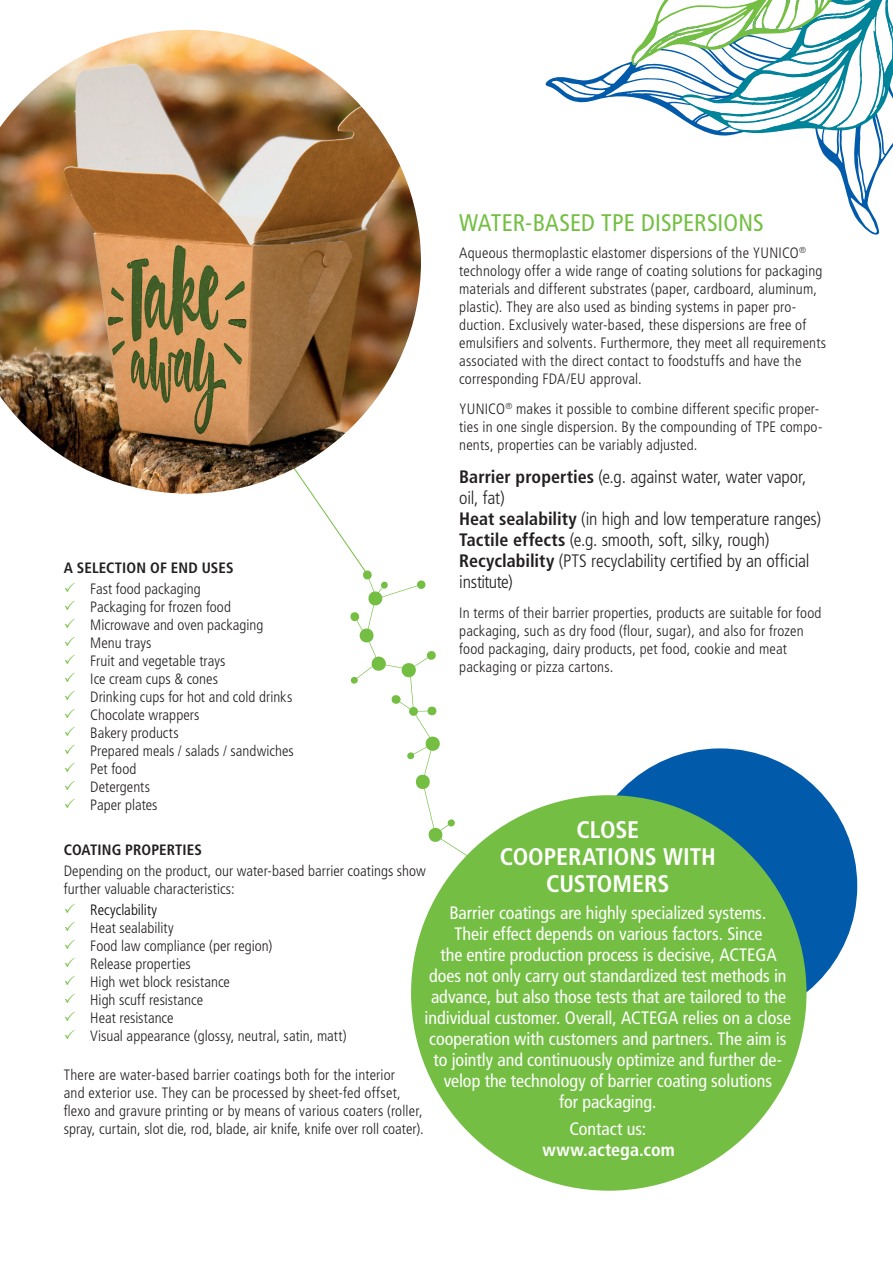
<style>
.page{position:relative;width:893px;height:1263px;background:#fff}
.page>*{position:absolute;margin:0;border:0;box-sizing:border-box;transform-origin:0 0}
.t1{font:700 condensed 24px/27px "Frutiger LT Pro";color:#fff;text-align:center}
.t2{font:condensed 24px "Frutiger LT Pro";letter-spacing:.005em;color:#74bf43}
.t3{font:condensed 18px/21px "Frutiger LT Pro";letter-spacing:-.005em;color:#fff;text-align:center}
.t4{font:300 condensed 18px/21px "Frutiger LT Pro";letter-spacing:-.01em;color:#231f20}
.t5{font:700 condensed 18px "Frutiger LT Pro";letter-spacing:.005em;color:#fff}
.t6{font:300 condensed 15px/18px "Frutiger LT Pro";letter-spacing:.01em;color:#231f20}
.t7{font:700 condensed 15px "Frutiger LT Pro";letter-spacing:.005em;color:#231f20}
.t8{font:300 condensed 15px "Frutiger LT Pro";color:#000}
.s1{font-weight:700}
</style>
<div class="page">
<svg style="left:407px;top:708px;width:451px;height:483px"></svg>
<svg style="left:311px;top:494px;width:115px;height:102px"></svg>
<svg style="left:350px;top:635px;width:11px;height:49px"></svg>
<div style="left:417px;top:580px;width:8px;height:9px;background:#74bf43;border-radius:50%"></div>
<svg style="left:438px;top:727px;width:142px;height:117px"></svg>
<img style="left:0;top:30px;width:421px;height:464px">
<div style="left:583px;top:748px;width:274px;height:275px;background:#015aaa;border-radius:50%"></div>
<div style="left:411px;top:795px;width:395px;height:396px;background:#74bf43;border-radius:50%"></div>
<svg style="left:545px;top:77px;width:335px;height:158px"></svg>
<svg style="left:597px;top:62px;width:34px;height:75px"></svg>
<svg style="left:631px;top:0;width:262px;height:189px"></svg>
<h1 class="t2" style="left:459px;top:209px;width:306px">WATER-BASED TPE DISPERSIONS</h1>
<p class="t6" style="left:459px;top:244px;width:368px">Aqueous thermoplastic elastomer dispersions of the YUNICO<sup>® </sup>technology offer a wide range of coating solutions for packaging materials and different substrates (paper, cardboard, aluminum, plastic). They are also used as binding systems in paper pro&shy;duction. Exclusively water-based, these dispersions are free of emulsifiers and solvents. Furthermore, they meet all requirements associated with the direct contact to foodstuffs and have the corresponding FDA/EU approval.</p>
<p class="t6" style="left:459px;top:400px;width:365px">YUNICO<sup>®</sup> makes it possible to combine different specific proper&shy;ties in one single dispersion. By the compounding of TPE compo&shy;nents, properties can be variably adjusted.</p>
<p class="t4" style="left:459px;top:466px;width:363px"><span class="s1">Barrier properties</span> (e.g. against water, water vapor, oil, fat)<br><span class="s1">Heat sealability</span> (in high and low temperature ranges)<br><span class="s1">Tactile effects</span> (e.g. smooth, soft, silky, rough)<br><span class="s1">Recyclability</span> (PTS recyclability certified by an official institute)</p>
<p class="t6" style="left:459px;top:604px;width:364px">In terms of their barrier properties, products are suitable for food packaging, such as dry food (flour, sugar), and also for frozen food packaging, dairy products, pet food, cookie and meat packaging or pizza cartons.</p>
<p class="t7" style="left:64px;top:559px;width:171px">A SELECTION OF END USES</p>
<p class="t6" style="left:90px;top:580px;width:205px">Fast food packaging<br>Packaging for frozen food<br>Microwave and oven packaging<br>Menu trays<br>Fruit and vegetable trays<br>Ice cream cups &amp; cones<br>Drinking cups for hot and cold drinks<br>Chocolate wrappers<br>Bakery products<br>Prepared meals / salads / sandwiches<br>Pet food<br>Detergents<br>Paper plates</p>
<p class="t7" style="left:64px;top:841px;width:140px">COATING PROPERTIES</p>
<p class="t6" style="left:64px;top:862px;width:364px">Depending on the product, our water-based barrier coatings show further valuable characteristics:</p>
<p class="t8" style="left:90px;top:901px;width:68px">Recyclability</p>
<p class="t6" style="left:90px;top:919px;width:258px">Heat sealability<br>Food law compliance (per region)<br>Release properties<br>High wet block resistance<br>High scuff resistance<br>Heat resistance<br>Visual appearance (glossy, neutral, satin, matt)</p>
<p class="t6" style="left:64px;top:1066px;width:361px">There are water-based barrier coatings both for the interior<br>and exterior use. They can be processed by sheet-fed offset, flexo and gravure printing or by means of various coaters (roller, spray, curtain, slot die, rod, blade, air knife, knife over roll coater).</p>
<h1 class="t1" style="left:500px;top:816px;width:218px">CLOSE<br>COOPERATIONS WITH<br>CUSTOMERS</h1>
<p class="t3" style="left:425px;top:902px;width:368px">Barrier coatings are highly specialized systems.<br>Their effect depends on various factors. Since<br>the entire production process is decisive, ACTEGA does not only carry out standardized test methods in advance, but also those tests that are tailored to the individual customer. Overall, ACTEGA relies on a close cooperation with customers and partners. The aim is to jointly and continuously optimize and further de&shy;velop the technology of barrier coating solutions<br>for packaging.</p>
<p class="t3" style="left:569px;top:1118px;width:78px">Contact us:</p>
<p class="t5" style="left:542px;top:1139px;width:134px">www.actega.com</p>
</div>
